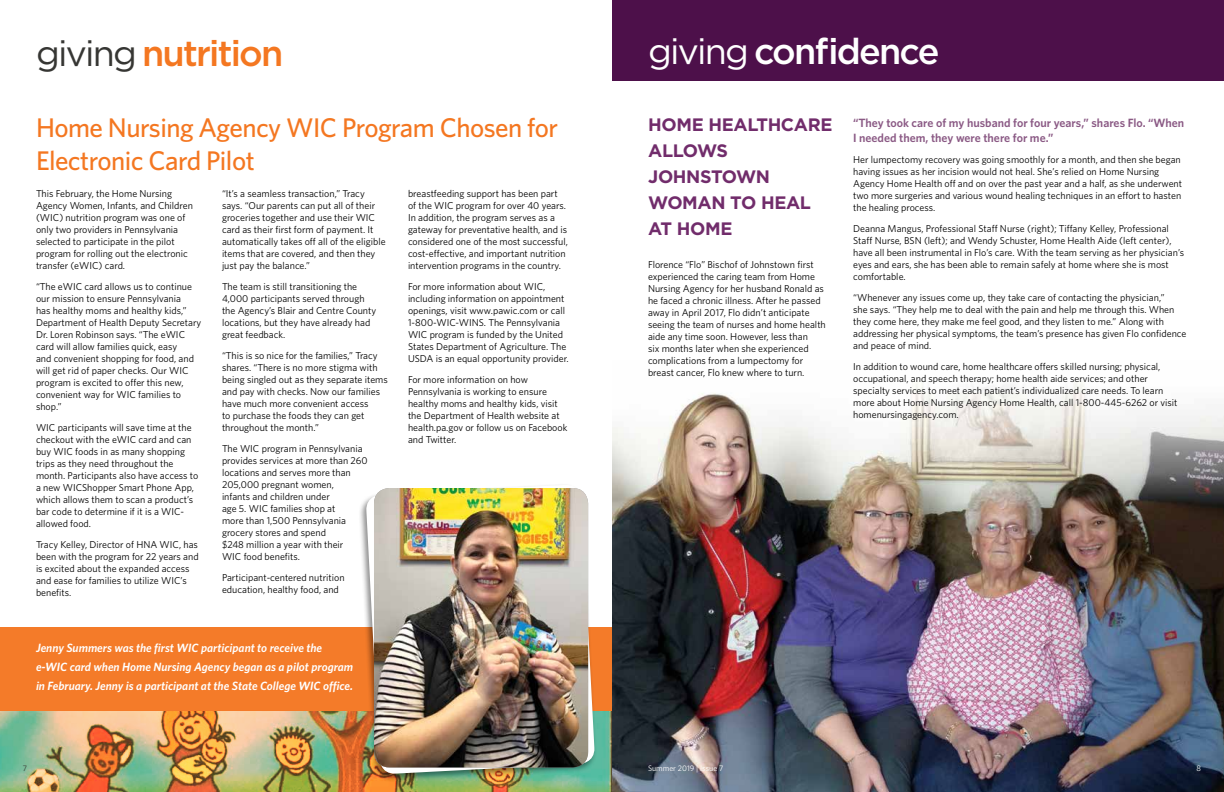
<style>
.page{position:relative;width:1224px;height:792px;background:#fff}
.page>*{position:absolute;margin:0;border:0;box-sizing:border-box;transform-origin:0 0}
.t1{font:500 36px "Gotham";letter-spacing:-.05em;color:#fff}
.t2{font:500 36px "Gotham";letter-spacing:-.05em;color:#f47721}
.t3{font:500 27px/33px "Whitney";letter-spacing:-.02em;color:#f47721}
.t4{font:700 18px/26px "Gotham";letter-spacing:-.02em;color:#712c6b}
.t5{font:italic 600 12px/19px "Whitney";color:#fff}
.t6{font:600 12px/15px "Whitney";color:#8a5984}
.t7{font:10px/12px "Whitney";color:#000}
.t8{font:8px "Whitney";color:#fff}
.t9{font:8px "Whitney";color:#363633}
.s1{font-weight:400;color:#363633}
.s2{font-weight:400}
</style>
<div class="page">
<img style="left:612px;top:382px;width:612px;height:410px">
<div style="left:612px;top:0;width:612px;height:81px;background:#4d104a"></div>
<img style="left:0;top:711px;width:612px;height:81px">
<div style="left:0;top:627px;width:612px;height:84px;background:#f47b29"></div>
<div style="left:359px;top:483px;width:238px;height:300px;background:#000;opacity:.44"></div>
<img style="left:366px;top:484px;width:229px;height:290px">
<img style="left:374px;top:488px;width:214px;height:279px">
<h1 class="t2" style="left:36px;top:30px;width:249px"><span class="s1">giving</span> nutrition</h1>
<h2 class="t3" style="left:36px;top:110px;width:524px">Home Nursing Agency WIC Program Chosen for<br>Electronic Card Pilot</h2>
<p class="t7" style="left:36px;top:187px;width:159px">This February, the Home Nursing Agency Women, Infants, and Children (WIC) nutrition program was one of only two providers in Pennsylvania selected to participate in the pilot program for rolling out the electronic transfer (eWIC) card.</p>
<p class="t7" style="left:36px;top:280px;width:167px">“The eWIC card allows us to continue our mission to ensure Pennsylvania<br>has healthy moms and healthy kids,” Department of Health Deputy Secretary Dr. Loren Robinson says. “The eWIC card will allow families quick, easy<br>and convenient shopping for food, and will get rid of paper checks. Our WIC program is excited to offer this new, convenient way for WIC families to shop.”</p>
<p class="t7" style="left:36px;top:421px;width:164px">WIC participants will save time at the checkout with the eWIC card and can buy WIC foods in as many shopping trips as they need throughout the month. Participants also have access to a new WICShopper Smart Phone App, which allows them to scan a product’s bar code to determine if it is a WIC&shy;allowed food.</p>
<p class="t7" style="left:36px;top:538px;width:164px">Tracy Kelley, Director of HNA WIC, has been with the program for 22 years and is excited about the expanded access and ease for families to utilize WIC’s benefits.</p>
<p class="t7" style="left:222px;top:187px;width:165px">“It’s a seamless transaction,” Tracy says. “Our parents can put all of their groceries together and use their WIC card as their first form of payment. It automatically takes off all of the eligible items that are covered, and then they just pay the balance.”</p>
<p class="t7" style="left:222px;top:280px;width:156px">The team is still transitioning the<br>4,000 participants served through the Agency’s Blair and Centre County locations, but they have already had great feedback.</p>
<p class="t7" style="left:222px;top:349px;width:167px">“This is so nice for the families,” Tracy shares. “There is no more stigma with being singled out as they separate items and pay with checks. Now our families have much more convenient access<br>to purchase the foods they can get throughout the month.”</p>
<p class="t7" style="left:222px;top:442px;width:147px">The WIC program in Pennsylvania provides services at more than 260 locations and serves more than<br>205,000 pregnant women,<br>infants and children under<br>age 5. WIC families shop at<br>more than 1,500 Pennsylvania grocery stores and spend<br>$248 million a year with their<br>WIC food benefits.</p>
<p class="t7" style="left:222px;top:571px;width:124px">Participant-centered nutrition education, healthy food, and</p>
<p class="t5" style="left:36px;top:638px;width:319px">Jenny Summers was the first WIC participant to receive the e-WIC card when Home Nursing Agency began as a pilot program in February. Jenny is a participant at the State College WIC office.</p>
<p class="t7" style="left:408px;top:187px;width:162px">breastfeeding support has been part of the WIC program for over 40 years.<br>In addition, the program serves as a gateway for preventative health, and is considered one of the most successful, cost-effective, and important nutrition intervention programs in the country.</p>
<p class="t7" style="left:408px;top:280px;width:162px">For more information about WIC, including information on appointment openings, visit www.pawic.com or call 1-800-WIC-WINS. The Pennsylvania WIC program is funded by the United States Department of Agriculture. The USDA is an equal opportunity provider.</p>
<p class="t7" style="left:408px;top:373px;width:161px">For more information on how<br>Pennsylvania is working to ensure healthy moms and healthy kids, visit the Department of Health website at health.pa.gov or follow us on Facebook and Twitter.</p>
<h1 class="t1" style="left:648px;top:28px;width:293px"><span class="s2">giving</span> confidence</h1>
<h3 class="t4" style="left:648px;top:112px;width:186px">HOME HEALTHCARE<br>ALLOWS<br>JOHNSTOWN<br>WOMAN TO HEAL<br>AT HOME</h3>
<p class="t7" style="left:648px;top:258px;width:179px">Florence “Flo” Bischof of Johnstown first experienced the caring team from Home Nursing Agency for her husband Ronald as he faced a chronic illness. After he passed away in April 2017, Flo didn’t anticipate seeing the team of nurses and home health aide any time soon. However, less than<br>six months later when she experienced complications from a lumpectomy for breast cancer, Flo knew where to turn.</p>
<p class="t6" style="left:853px;top:115px;width:333px">“They took care of my husband for four years,” shares Flo. “When<br>I needed them, they were there for me.”</p>
<p class="t7" style="left:853px;top:153px;width:330px">Her lumpectomy recovery was going smoothly for a month, and then she began having issues as her incision would not heal. She’s relied on Home Nursing Agency Home Health off and on over the past year and a half, as she underwent two more surgeries and various wound healing techniques in an effort to hasten the healing process.</p>
<p class="t7" style="left:853px;top:222px;width:333px">Deanna Mangus, Professional Staff Nurse (right); Tiffany Kelley, Professional Staff Nurse, BSN (left); and Wendy Schuster, Home Health Aide (left center), have all been instrumental in Flo’s care. With the team serving as her physician’s eyes and ears, she has been able to remain safely at home where she is most comfortable.</p>
<p class="t7" style="left:853px;top:291px;width:335px">“Whenever any issues come up, they take care of contacting the physician,”<br>she says. “They help me to deal with the pain and help me through this. When they come here, they make me feel good, and they listen to me.” Along with addressing her physical symptoms, the team’s presence has given Flo confidence and peace of mind.</p>
<p class="t7" style="left:853px;top:360px;width:326px">In addition to wound care, home healthcare offers skilled nursing; physical, occupational, and speech therapy; home health aide services; and other specialty services to meet each patient’s individualized care needs. To learn more about Home Nursing Agency Home Health, call 1-800-445-6262 or visit homenursingagency.com.</p>
<p class="t9" style="left:23px;top:763px;width:6px">7</p>
<p class="t8" style="left:648px;top:763px;width:77px">Summer 2019 | Issue 7</p>
<p class="t8" style="left:1196px;top:763px;width:6px">8</p>
</div>
